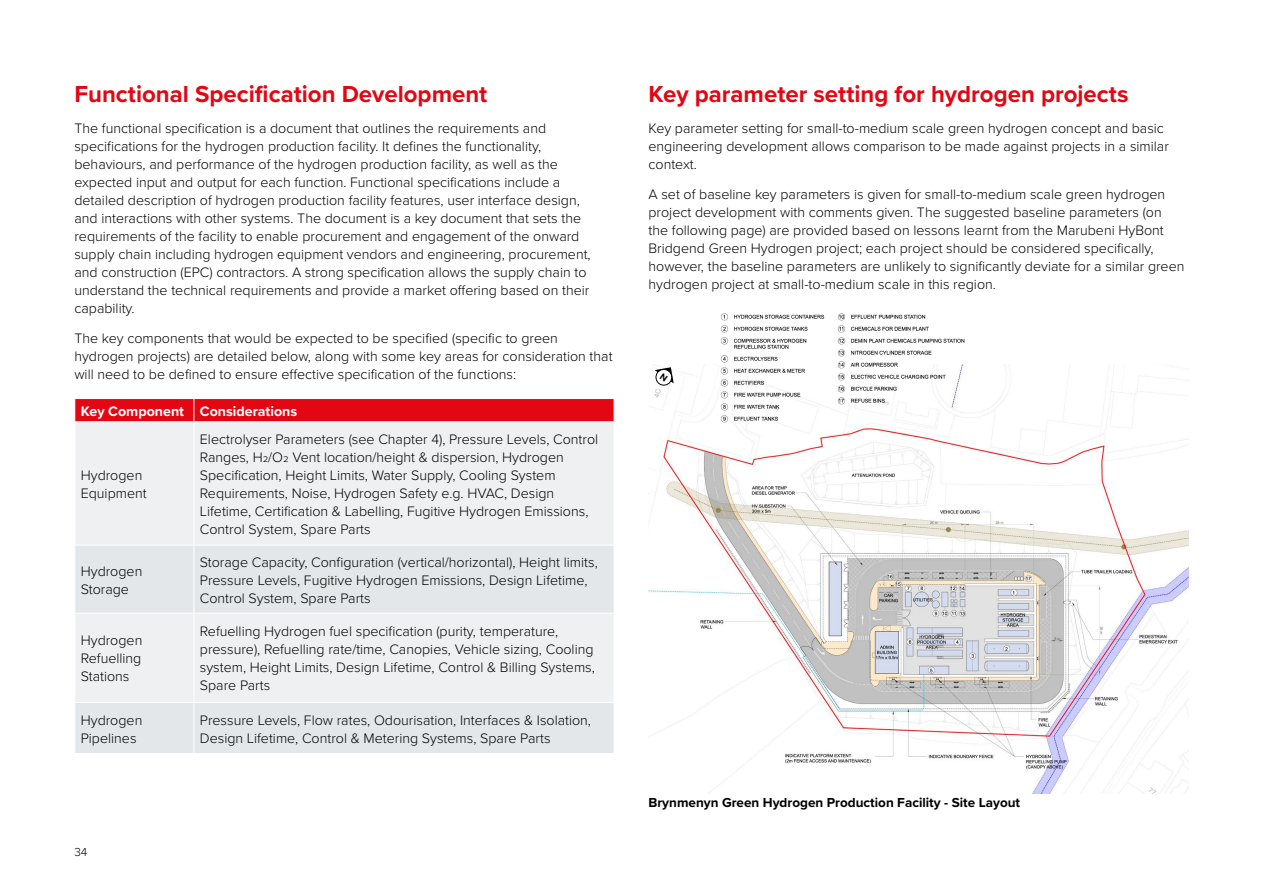
<style>
.page{position:relative;width:1263px;height:893px;background:#fff}
.page>*{position:absolute;margin:0;border:0;box-sizing:border-box;transform-origin:0 0}
.HyB_main_heading{font:700 24px "Proxima Nova";color:#e30613}
.HyB_body_text{font:300 14.25px/18px "Proxima Nova";color:#000}
.HyB_body_text-2{font:700 14.25px "Proxima Nova";color:#fff}
.HyB_caption{font:700 13.5px "Proxima Nova";color:#000}
.t1{font:300 12px "Proxima Nova";color:#000}
</style>
<div class="page">
<div style="left:75px;top:422px;width:538px;height:123px;background:#eff0f2"></div>
<svg style="left:75px;top:546px;width:539px;height:207px;fill:#e3e7e9"></svg>
<div style="left:74px;top:399px;width:541px;height:23px;background:#e30613"></div>
<hr style="left:74px;top:421px;width:120px;height:1px;background:#fff">
<hr style="left:194px;top:421px;width:420px;height:1px;background:#fff">
<hr style="left:194px;top:422px;width:1px;height:123px;background:#fff">
<hr style="left:194px;top:545px;width:1px;height:68px;background:#fff">
<hr style="left:74px;top:613px;width:120px;height:1px;background:#fff">
<hr style="left:194px;top:613px;width:420px;height:1px;background:#fff">
<hr style="left:194px;top:613px;width:1px;height:89px;background:#fff">
<hr style="left:74px;top:702px;width:120px;height:1px;background:#fff">
<hr style="left:194px;top:702px;width:420px;height:1px;background:#fff">
<hr style="left:194px;top:703px;width:1px;height:50px;background:#fff">
<img style="left:648px;top:364px;width:540px;height:429px">
<img style="left:714px;top:313px;width:136px;height:111px">
<img style="left:831px;top:313px;width:139px;height:96px">
<svg style="left:654px;top:367px;width:20px;height:19px"></svg>
<h2 class="HyB_main_heading" style="left:74px;top:76px;width:414px">Functional Specification Development</h2>
<p class="HyB_body_text" style="left:74px;top:118px;width:518px">The functional specification is a document that outlines the requirements and specifications for the hydrogen production facility. It defines the functionality, behaviours, and performance of the hydrogen production facility, as well as the expected input and output for each function. Functional specifications include a detailed description of hydrogen production facility features, user interface design, and interactions with other systems. The document is a key document that sets the requirements of the facility to enable procurement and engagement of the onward supply chain including hydrogen equipment vendors and engineering, procurement, and construction (EPC) contractors. A strong specification allows the supply chain to understand the technical requirements and provide a market offering based on their capability.</p>
<p class="HyB_body_text" style="left:74px;top:329px;width:540px">The key components that would be expected to be specified (specific to green hydrogen projects) are detailed below, along with some key areas for consideration that will need to be defined to ensure effective specification of the functions:</p>
<p class="HyB_body_text-2" style="left:81px;top:400px;width:105px">Key Component</p>
<p class="HyB_body_text-2" style="left:200px;top:400px;width:99px">Considerations</p>
<p class="HyB_body_text" style="left:81px;top:466px;width:67px">Hydrogen<br>Equipment</p>
<p class="HyB_body_text" style="left:200px;top:430px;width:400px">Electrolyser Parameters (see Chapter 4), Pressure Levels, Control Ranges, H2/O2 Vent location/height &amp; dispersion, Hydrogen Specification, Height Limits, Water Supply, Cooling System Requirements, Noise, Hydrogen Safety e.g. HVAC, Design Lifetime, Certification &amp; Labelling, Fugitive Hydrogen Emissions, Control System, Spare Parts</p>
<p class="HyB_body_text" style="left:81px;top:561px;width:63px">Hydrogen<br>Storage</p>
<p class="HyB_body_text" style="left:200px;top:552px;width:399px">Storage Capacity, Configuration (vertical/horizontal), Height limits,<br>Pressure Levels, Fugitive Hydrogen Emissions, Design Lifetime,<br>Control System, Spare Parts</p>
<p class="HyB_body_text" style="left:81px;top:631px;width:63px;text-align:justify">Hydrogen Refuelling Stations</p>
<p class="HyB_body_text" style="left:200px;top:622px;width:396px">Refuelling Hydrogen fuel specification (purity, temperature, pressure), Refuelling rate/time, Canopies, Vehicle sizing, Cooling system, Height Limits, Design Lifetime, Control &amp; Billing Systems, Spare Parts</p>
<p class="HyB_body_text" style="left:81px;top:710px;width:63px">Hydrogen<br>Pipelines</p>
<p class="HyB_body_text" style="left:200px;top:710px;width:393px">Pressure Levels, Flow rates, Odourisation, Interfaces &amp; Isolation,<br>Design Lifetime, Control &amp; Metering Systems, Spare Parts</p>
<p class="t1" style="left:74px;top:843px;width:15px">34</p>
<h2 class="HyB_main_heading" style="left:648px;top:76px;width:481px">Key parameter setting for hydrogen projects</h2>
<p class="HyB_body_text" style="left:648px;top:118px;width:522px">Key parameter setting for small-to-medium scale green hydrogen concept and basic engineering development allows comparison to be made against projects in a similar context.</p>
<p class="HyB_body_text" style="left:648px;top:185px;width:537px">A set of baseline key parameters is given for small-to-medium scale green hydrogen project development with comments given. The suggested baseline parameters (on the following page) are provided based on lessons learnt from the Marubeni HyBont Bridgend Green Hydrogen project; each project should be considered specifically, however, the baseline parameters are unlikely to significantly deviate for a similar green hydrogen project at small-to-medium scale in this region.</p>
<p class="HyB_caption" style="left:648px;top:792px;width:373px">Brynmenyn Green Hydrogen Production Facility - Site Layout</p>
</div>
